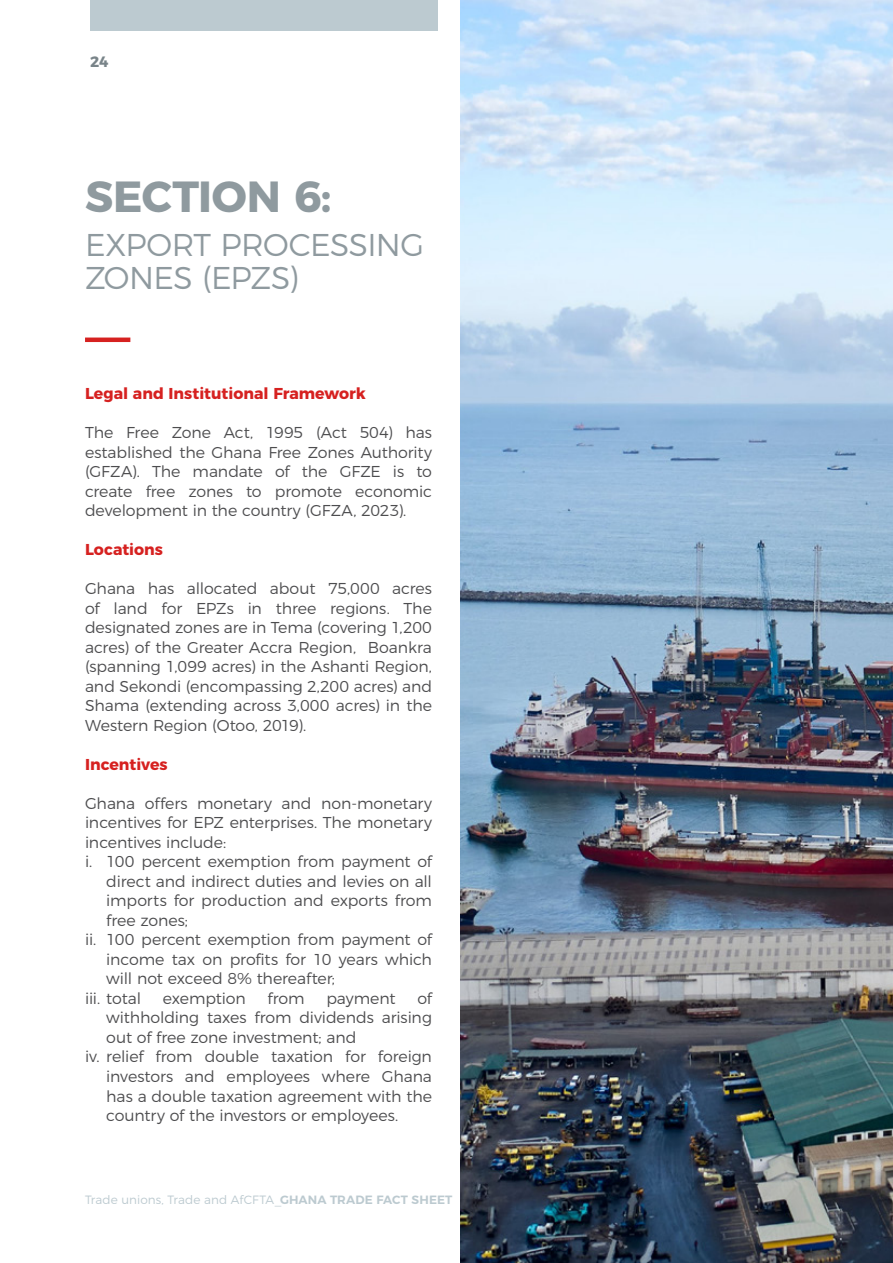
<style>
.page{position:relative;width:893px;height:1263px;background:#fff}
.page>*{position:absolute;margin:0;border:0;box-sizing:border-box;transform-origin:0 0}
.t1{font:700 43.5px "Montserrat";letter-spacing:-.005em;color:#8f9a9f}
.t2{font:300 31.5px/33px "Montserrat";letter-spacing:-.015em;color:#8f9a9f}
.t3{font:300 15.75px/19.5px "Montserrat";letter-spacing:-.005em;color:#4d4d4f;text-align:justify}
.t4{font:700 15.75px "Montserrat";color:#d62120}
.t5{font:700 15px "Montserrat";color:#798489}
.t6{font:300 12px "Montserrat";letter-spacing:.005em;color:#bccad0}
.s1{font-weight:600}
</style>
<div class="page">
<img style="left:460px;top:0;width:433px;height:1263px">
<hr style="left:85px;top:338px;width:45px;height:4px;background:#d62120">
<div style="left:90px;top:0;width:347px;height:30px;background:#bccad0"></div>
<p class="t5" style="left:90px;top:49px;width:20px">24</p>
<h1 class="t1" style="left:85px;top:161px;width:248px">SECTION 6:</h1>
<h2 class="t2" style="left:85px;top:225px;width:341px">EXPORT PROCESSING<br>ZONES (EPZS)</h2>
<p class="t4" style="left:85px;top:381px;width:282px">Legal and Institutional Framework</p>
<p class="t3" style="left:85px;top:422px;width:348px">The Free Zone Act, 1995 (Act 504) has established the Ghana Free Zones Authority (GFZA). The mandate of the GFZE is to create free zones to promote economic development in the country (GFZA, 2023).</p>
<p class="t4" style="left:85px;top:537px;width:79px">Locations</p>
<p class="t3" style="left:85px;top:578px;width:348px">Ghana has allocated about 75,000 acres of land for EPZs in three regions. The designated zones are in Tema (covering 1,200 acres) of the Greater Accra Region, Boankra (spanning 1,099 acres) in the Ashanti Region, and Sekondi (encompassing 2,200 acres) and Shama (extending across 3,000 acres) in the Western Region (Otoo, 2019).</p>
<p class="t4" style="left:85px;top:751px;width:84px">Incentives</p>
<p class="t3" style="left:85px;top:792px;width:348px">Ghana offers monetary and non-monetary</p>
<p class="t3" style="left:85px;top:812px;width:348px">incentives for EPZ enterprises. The monetary</p>
<p class="t3" style="left:85px;top:831px;width:143px">incentives include:</p>
<p class="t3" style="left:85px;top:851px;width:348px">i. 100 percent exemption from payment of</p>
<p class="t3" style="left:106px;top:870px;width:327px">direct and indirect duties and levies on all</p>
<p class="t3" style="left:106px;top:890px;width:327px">imports for production and exports from</p>
<p class="t3" style="left:106px;top:909px;width:83px">free zones;</p>
<p class="t3" style="left:85px;top:929px;width:348px">ii. 100 percent exemption from payment of</p>
<p class="t3" style="left:106px;top:948px;width:327px">income tax on profits for 10 years which</p>
<p class="t3" style="left:106px;top:968px;width:230px">will not exceed 8% thereafter;</p>
<p class="t3" style="left:85px;top:987px;width:58px">iii. total</p>
<p class="t3" style="left:163px;top:987px;width:84px">exemption</p>
<p class="t3" style="left:268px;top:987px;width:39px">from</p>
<p class="t3" style="left:326px;top:987px;width:71px">payment</p>
<p class="t3" style="left:417px;top:987px;width:16px">of</p>
<p class="t3" style="left:106px;top:1007px;width:327px">withholding taxes from dividends arising</p>
<p class="t3" style="left:106px;top:1026px;width:252px">out of free zone investment; and</p>
<p class="t3" style="left:85px;top:1046px;width:348px">iv. relief from double taxation for foreign</p>
<p class="t3" style="left:106px;top:1065px;width:327px">investors and employees where Ghana</p>
<p class="t3" style="left:106px;top:1085px;width:327px">has a double taxation agreement with the</p>
<p class="t3" style="left:106px;top:1104px;width:293px">country of the investors or employees.</p>
<p class="t6" style="left:85px;top:1190px;width:369px">Trade unions, Trade and AfCFTA_<span class="s1">GHANA TRADE FACT SHEET</span></p>
</div>
